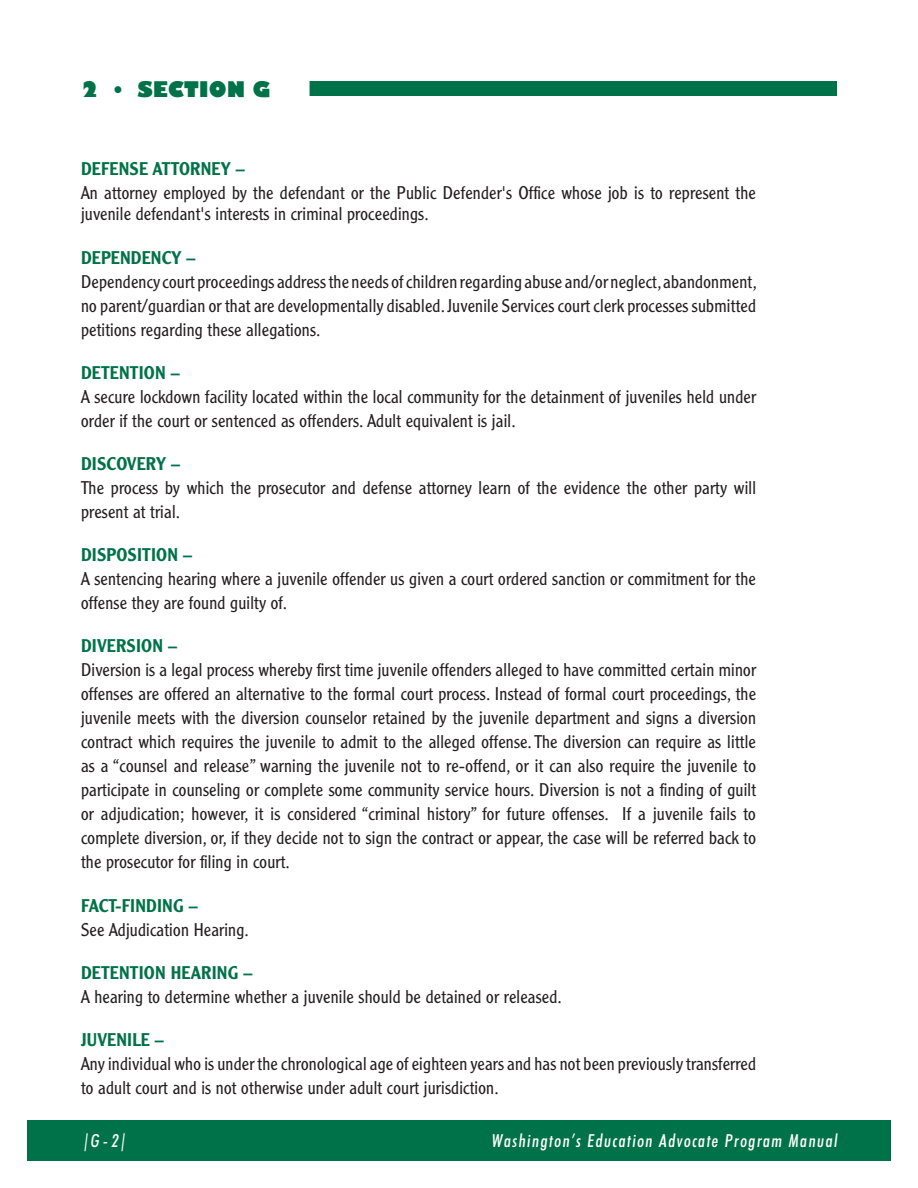
<style>
.page{position:relative;width:918px;height:1188px;background:#fff}
.page>*{position:absolute;margin:0;border:0;box-sizing:border-box;transform-origin:0 0}
.t1{font:800 21px "Gill Sans";color:#007249}
.Body_text{font:300 18px/24px "Clearface Gothic LT Std";letter-spacing:.01em;color:#231f20}
.GLOSSARY_term{font:500 18px "Clearface Gothic LT Std";letter-spacing:.01em;color:#007249}
.t2{font:italic 18px "Futuri Condensed";letter-spacing:.075em;color:#fff}
</style>
<div class="page">
<div style="left:27px;top:1120px;width:864px;height:41px;background:#007249"></div>
<div style="left:310px;top:81px;width:527px;height:15px;background:#007249"></div>
<p class="t1" style="left:81px;top:76px;width:191px">2 • SECTION G</p>
<p class="GLOSSARY_term" style="left:81px;top:157px;width:22px">DEFENSE</p>
<p class="GLOSSARY_term" style="left:152px;top:157px;width:21px">ATTORNEY</p>
<p class="GLOSSARY_term" style="left:236px;top:157px;width:10px">–</p>
<p class="Body_text" style="left:81px;top:182px;width:676px;line-height:21.6px">An attorney employed by the defendant or the Public Defender's Office whose job is to represent the juvenile defendant's interests in criminal proceedings.</p>
<p class="GLOSSARY_term" style="left:81px;top:246px;width:41px">DEPENDENCY</p>
<p class="GLOSSARY_term" style="left:187px;top:246px;width:10px">–</p>
<p class="Body_text" style="left:81px;top:269px;width:677px;text-align:justify">Dependency court proceedings address the needs of children regarding abuse and/or neglect, abandonment, no parent/guardian or that are developmentally disabled. Juvenile Services court clerk processes submitted petitions regarding these allegations.</p>
<p class="GLOSSARY_term" style="left:81px;top:361px;width:21px">DETENTION</p>
<p class="GLOSSARY_term" style="left:171px;top:361px;width:10px">–</p>
<p class="Body_text" style="left:81px;top:385px;width:677px">A secure lockdown facility located within the local community for the detainment of juveniles held under order if the court or sentenced as offenders. Adult equivalent is jail.</p>
<p class="GLOSSARY_term" style="left:81px;top:453px;width:22px">DISCOVERY</p>
<p class="GLOSSARY_term" style="left:171px;top:453px;width:10px">–</p>
<p class="Body_text" style="left:81px;top:476px;width:677px">The process by which the prosecutor and defense attorney learn of the evidence the other party will present at trial.</p>
<p class="GLOSSARY_term" style="left:81px;top:544px;width:45px">DISPOSITION</p>
<p class="GLOSSARY_term" style="left:183px;top:544px;width:10px">–</p>
<p class="Body_text" style="left:81px;top:567px;width:676px">A sentencing hearing where a juvenile offender us given a court ordered sanction or commitment for the offense they are found guilty of.</p>
<p class="GLOSSARY_term" style="left:81px;top:635px;width:21px">DIVERSION</p>
<p class="GLOSSARY_term" style="left:168px;top:635px;width:10px">–</p>
<p class="Body_text" style="left:81px;top:658px;width:677px;text-align:justify">Diversion is a legal process whereby first time juvenile offenders alleged to have committed certain minor offenses are offered an alternative to the formal court process. Instead of formal court proceedings, the juvenile meets with the diversion counselor retained by the juvenile department and signs a diversion contract which requires the juvenile to admit to the alleged offense. The diversion can require as little as a “counsel and release” warning the juvenile not to re-offend, or it can also require the juvenile to participate in counseling or complete some community service hours. Diversion is not a finding of guilt or adjudication; however, it is considered “criminal history” for future offenses. If a juvenile fails to complete diversion, or, if they decide not to sign the contract or appear, the case will be referred back to the prosecutor for filing in court.</p>
<p class="GLOSSARY_term" style="left:81px;top:894px;width:51px">FACT-FINDING</p>
<p class="GLOSSARY_term" style="left:189px;top:894px;width:10px">–</p>
<p class="Body_text" style="left:81px;top:917px;width:169px">See Adjudication Hearing.</p>
<p class="GLOSSARY_term" style="left:81px;top:961px;width:21px">DETENTION</p>
<p class="GLOSSARY_term" style="left:171px;top:961px;width:22px">HEARING</p>
<p class="GLOSSARY_term" style="left:243px;top:961px;width:10px">–</p>
<p class="Body_text" style="left:81px;top:985px;width:482px">A hearing to determine whether a juvenile should be detained or released.</p>
<p class="GLOSSARY_term" style="left:81px;top:1029px;width:16px">JUVENILE</p>
<p class="GLOSSARY_term" style="left:155px;top:1029px;width:10px">–</p>
<p class="Body_text" style="left:81px;top:1052px;width:677px">Any individual who is under the chronological age of eighteen years and has not been previously transferred to adult court and is not otherwise under adult court jurisdiction.</p>
<p class="t2" style="left:81px;top:1132px;width:48px">|G - 2|</p>
<p class="t2" style="left:491px;top:1132px;width:347px">Washington’s Education Advocate Program Manual</p>
</div>
